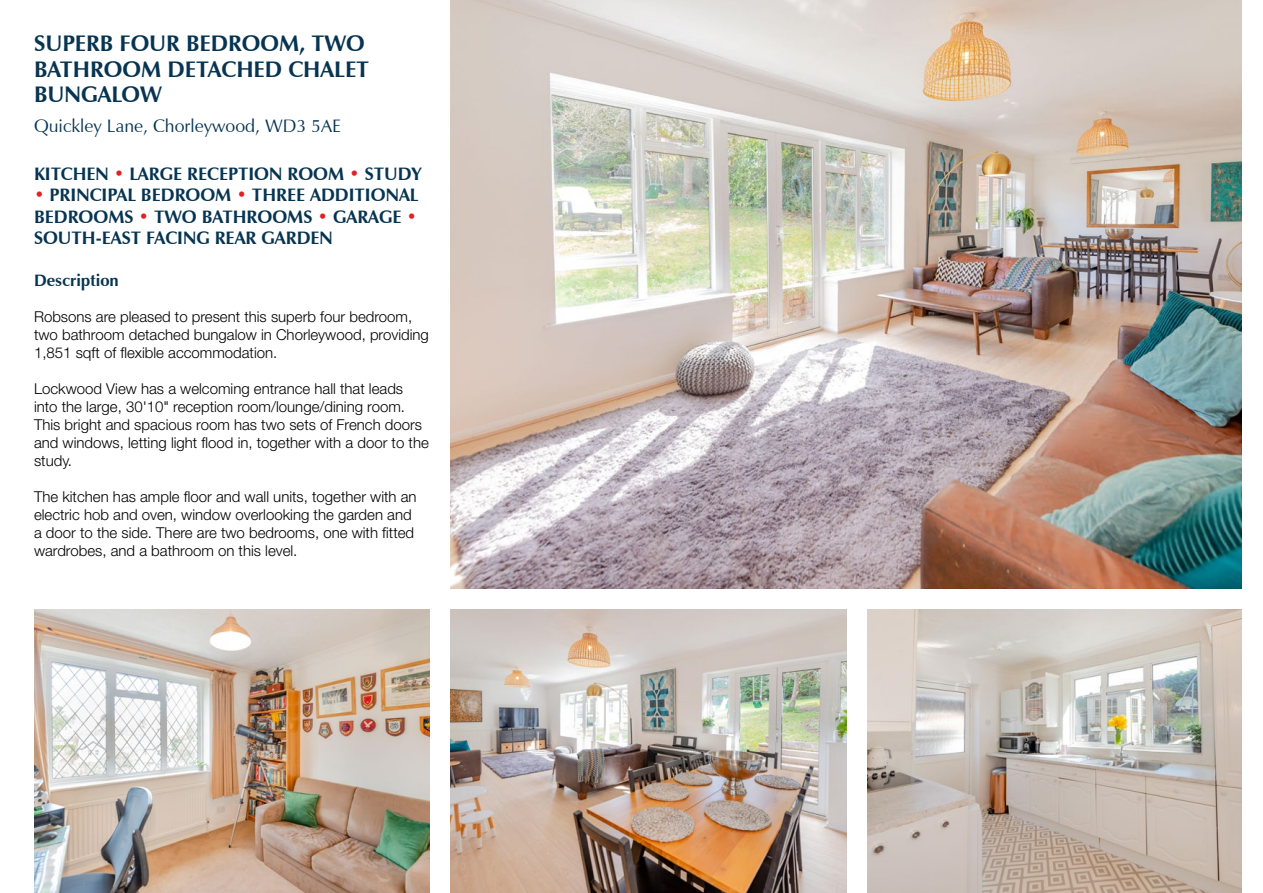
<style>
.page{position:relative;width:1263px;height:893px;background:#fff}
.page>*{position:absolute;margin:0;border:0;box-sizing:border-box;transform-origin:0 0}
.t1{font:700 22.5px/25.5px "Zapf Humanist 601 BT";color:#063451}
.t2{font:700 18px/21.6px "Zapf Humanist 601 BT";color:#063451;text-align:justify}
.t3{font:18px "Zapf Humanist 601 BT";color:#063451}
.t4{font:700 16.5px "Zapf Humanist 601 BT";color:#063451}
.t5{font:300 15px/18px "Helvetica Neue LT Std";color:#000}
.s1{color:#e22126}
</style>
<div class="page">
<img style="left:867px;top:609px;width:375px;height:284px">
<img style="left:451px;top:609px;width:395px;height:284px">
<img style="left:34px;top:609px;width:395px;height:284px">
<img style="left:451px;top:0;width:791px;height:588px">
<h1 class="t1" style="left:34px;top:31px;width:337px">SUPERB FOUR BEDROOM, TWO<br>BATHROOM DETACHED CHALET<br>BUNGALOW</h1>
<p class="t3" style="left:34px;top:115px;width:309px">Quickley Lane, Chorleywood, WD3 5AE</p>
<p class="t2" style="left:34px;top:163px;width:389px">KITCHEN <span class="s1">•</span> LARGE RECEPTION ROOM <span class="s1">•</span> STUDY</p>
<p class="t2" style="left:34px;top:184px;width:386px"><span class="s1">•</span> PRINCIPAL BEDROOM <span class="s1">•</span> THREE ADDITIONAL BEDROOMS <span class="s1">•</span> TWO BATHROOMS <span class="s1">•</span> GARAGE <span class="s1">• </span>SOUTH-EAST FACING REAR GARDEN</p>
<p class="t4" style="left:34px;top:270px;width:86px">Description</p>
<p class="t5" style="left:34px;top:307px;width:396px">Robsons are pleased to present this superb four bedroom, two bathroom detached bungalow in Chorleywood, providing<br>1,851 sqft of flexible accommodation.</p>
<p class="t5" style="left:34px;top:379px;width:396px">Lockwood View has a welcoming entrance hall that leads into the large, 30'10" reception room/lounge/dining room.<br>This bright and spacious room has two sets of French doors and windows, letting light flood in, together with a door to the study.</p>
<p class="t5" style="left:34px;top:487px;width:384px">The kitchen has ample floor and wall units, together with an electric hob and oven, window overlooking the garden and a door to the side. There are two bedrooms, one with fitted wardrobes, and a bathroom on this level.</p>
</div>
